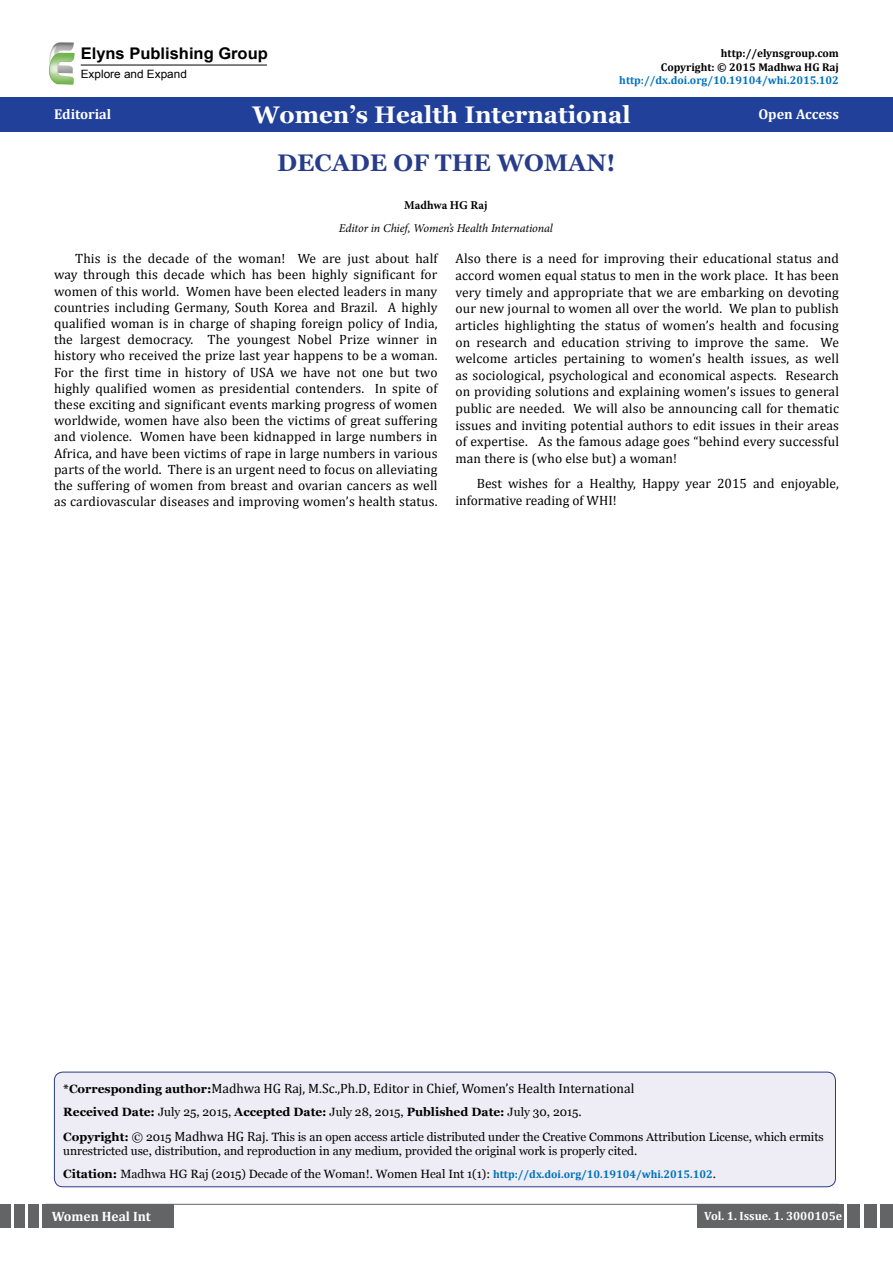
<style>
.page{position:relative;width:893px;height:1263px;background:#fff}
.page>*{position:absolute;margin:0;border:0;box-sizing:border-box;transform-origin:0 0}
.t1{font:700 24px "Georgia";color:#fff}
.t2{font:700 24px "Georgia";color:#273c8a}
.t3{font:700 16.05px "Arial";color:#000}
.t4{font:700 14.25px "Cambria";color:#fff}
.t5{font:13.5px/16.2px "Cambria";color:#000;text-align:justify}
.t6{font:700 13.5px "Cambria";color:#fff}
.t7{font:12px/24.8px "Georgia";color:#000}
.t8{font:italic 12px "Minion Pro";letter-spacing:-.01em;color:#000}
.t9{font:700 12px "Cambria";color:#fff}
.t10{font:700 12px "Minion Pro";letter-spacing:-.005em;color:#000}
.t11{font:11.55px "Arial";color:#000}
.t12{font:700 11.25px/13.5px "Cambria";color:#000;text-align:right}
.t13{font:700 11.25px "Cambria";color:#0072bc}
.s1{font-family:"Georgia";font-weight:700;font-size:12px}
.s2{font-family:"Georgia";font-size:12px}
.s3{font-weight:700}
.s4{font-family:"Cambria";font-size:13.5px}
.s5{color:#000101}
.s6{font-family:"Cambria";font-weight:700;font-size:11.25px;color:#0072bc}
</style>
<div class="page">
<svg style="left:49px;top:52px;width:26px;height:32px"></svg>
<img style="left:49px;top:60px;width:13px;height:16px">
<img style="left:50px;top:42px;width:24px;height:10px">
<hr style="left:81px;top:65px;width:186px;height:1px;background:#000">
<div style="left:0;top:97px;width:893px;height:35px;background:#21409a"></div>
<div style="left:42px;top:1204px;width:11px;height:23px;background:#636466"></div>
<div style="left:28px;top:1204px;width:11px;height:23px;background:#636466"></div>
<div style="left:14px;top:1204px;width:11px;height:23px;background:#636466"></div>
<div style="left:0;top:1204px;width:11px;height:23px;background:#636466"></div>
<div style="left:47px;top:1204px;width:126px;height:23px;background:#636466"></div>
<div style="left:847px;top:1204px;width:13px;height:23px;background:#636466"></div>
<div style="left:864px;top:1204px;width:12px;height:23px;background:#636466"></div>
<div style="left:880px;top:1204px;width:13px;height:23px;background:#636466"></div>
<div style="left:697px;top:1204px;width:146px;height:23px;background:#636466"></div>
<hr style="left:45px;top:1204px;width:794px;height:1px;background:#636466">
<div style="left:54px;top:1072px;width:781px;height:115px;background:#eeedf5;border-radius:9px"></div>
<div style="left:54px;top:1072px;width:782px;height:115px;border:1px solid #273c8a;border-radius:9px"></div>
<p class="t3" style="left:81px;top:42px;width:189px">Elyns Publishing Group</p>
<p class="t11" style="left:81px;top:67px;width:108px">Explore and Expand</p>
<p class="t12" style="left:661px;top:46px;width:179px">http://elynsgroup.com<br>Copyright: © 2015 Madhwa HG Raj</p>
<p class="t13" style="left:619px;top:72px;width:221px">http://dx.doi.org/10.19104/whi.2015.102</p>
<h1 class="t1" style="left:252px;top:99px;width:380px">Women’s Health International</h1>
<h1 class="t2" style="left:277px;top:147px;width:340px">DECADE OF THE WOMAN!</h1>
<p class="t10" style="left:404px;top:196px;width:85px">Madhwa HG Raj</p>
<p class="t8" style="left:339px;top:219px;width:216px">Editor in Chief, Women’s Health International</p>
<p class="t5" style="left:54px;top:250px;width:385px;text-indent:21px">This is the decade of the woman! We are just about half way through this decade which has been highly significant for women of this world. Women have been elected leaders in many countries including Germany, South Korea and Brazil. A highly qualified woman is in charge of shaping foreign policy of India, the largest democracy. The youngest Nobel Prize winner in history who received the prize last year happens to be a woman.<br>For the first time in history of USA we have not one but two highly qualified women as presidential contenders. In spite of these exciting and significant events marking progress of women worldwide, women have also been the victims of great suffering and violence. Women have been kidnapped in large numbers in Africa, and have been victims of rape in large numbers in various parts of the world. There is an urgent need to focus on alleviating the suffering of women from breast and ovarian cancers as well as cardiovascular diseases and improving women’s health status.</p>
<p class="t5" style="left:455px;top:250px;width:385px;line-height:16.6px">Also there is a need for improving their educational status and accord women equal status to men in the work place. It has been very timely and appropriate that we are embarking on devoting our new journal to women all over the world. We plan to publish articles highlighting the status of women’s health and focusing on research and education striving to improve the same. We welcome articles pertaining to women’s health issues, as well as sociological, psychological and economical aspects. Research on providing solutions and explaining women’s issues to general public are needed. We will also be announcing call for thematic issues and inviting potential authors to edit issues in their areas of expertise. As the famous adage goes “behind every successful man there is (who else but) a woman!</p>
<p class="t4" style="left:54px;top:104px;width:59px">Editorial</p>
<p class="t4" style="left:758px;top:104px;width:82px">Open Access</p>
<p class="t5" style="left:455px;top:475px;width:385px;line-height:16.6px;text-indent:21px">Best wishes for a Healthy, Happy year 2015 and enjoyable, informative reading of WHI!</p>
<p class="t5" style="left:63px;top:1080px;width:573px"><span class="s1">*Corresponding author:</span>Madhwa HG Raj, M.Sc.,Ph.D<span class="s2">,</span> Editor in Chief, Women’s Health International</p>
<p class="t7" style="left:63px;top:1099px;width:762px"><span class="s3">Received Date:</span> July 25, 2015, <span class="s3">Accepted Date:</span> July 28, 2015, <span class="s3">Published Date:</span> July 30, 2015.<br><span class="s3">Copyright:</span> © 2015 <span class="s4">Madhwa HG Raj</span>. This is an open access article distributed under the Creative Commons Attribution License, which ermits</p>
<p class="t7" style="left:63px;top:1139px;width:654px;line-height:23px">unrestricted use, distribution, and reproduction in any medium, provided the original work is properly cited.<br><span class="s3">Citation:</span> <span class="s5">Madhwa HG Raj (2015) Decade of the Woman!. Women Heal Int 1(1):</span> <span class="s6">http://dx.doi.org/10.19104/whi.2015.102</span><span class="s5">.</span></p>
<p class="t6" style="left:52px;top:1207px;width:101px">Women Heal Int</p>
<p class="t9" style="left:704px;top:1207px;width:139px">Vol. 1. Issue. 1. 3000105e</p>
</div>
